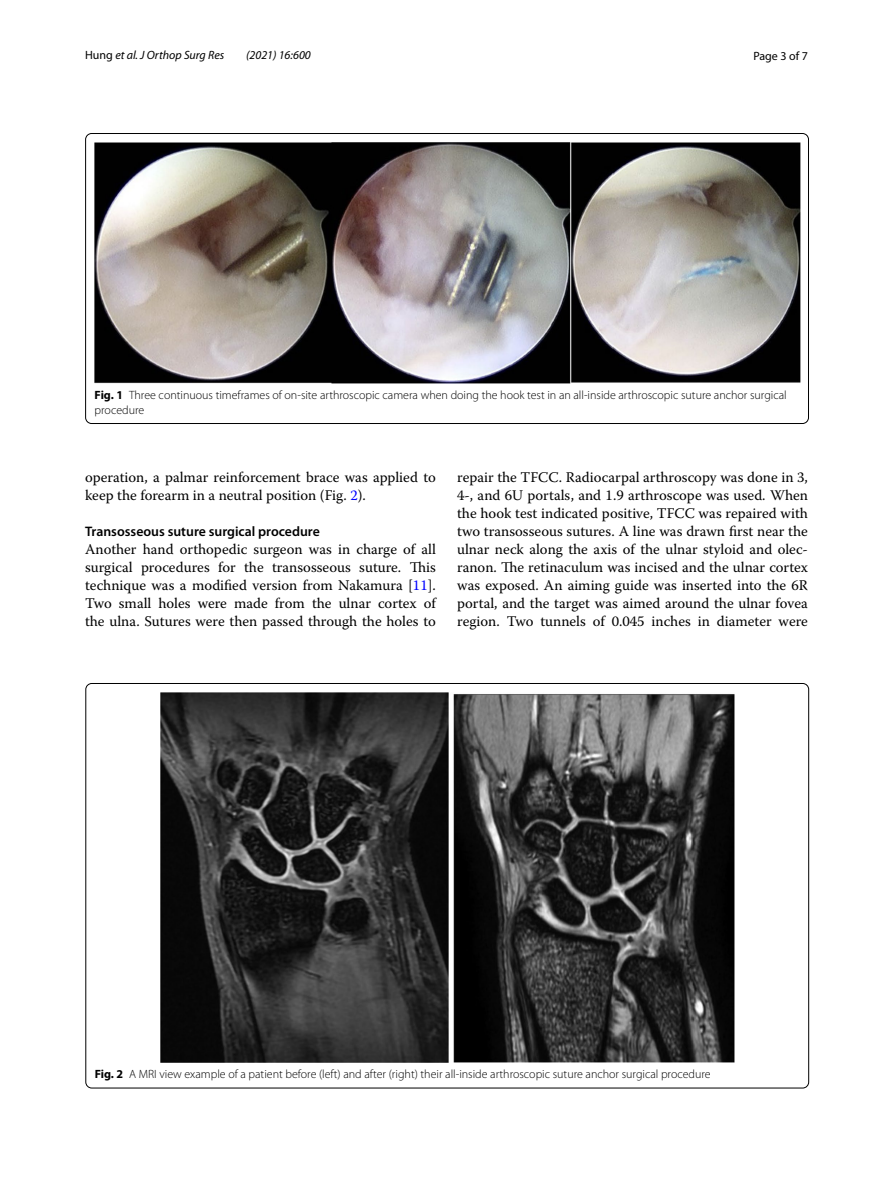
<style>
.page{position:relative;width:893px;height:1187px;background:#fff}
.page>*{position:absolute;margin:0;border:0;box-sizing:border-box;transform-origin:0 0}
.t1{font:14.7px/18px "Warnock Pro";color:#000;text-align:justify}
.t2{font:600 13.8px "Myriad Pro";color:#000}
.t3{font:300 12px/15px "Myriad Pro";color:#000}
.t4{font:italic 12px "Myriad Pro";color:#000}
.t5{font:12px "Myriad Pro";color:#000}
.s1{font-style:normal}
.s2{font-weight:700}
.s3{color:#00f}
</style>
<div class="page">
<img style="left:94px;top:142px;width:706px;height:241px">
<img style="left:160px;top:692px;width:574px;height:370px">
<p class="t4" style="left:85px;top:48px;width:141px"><span class="s1">Hung</span> et al. J Orthop Surg Res</p>
<p class="t4" style="left:246px;top:48px;width:66px">(2021) 16:600</p>
<p class="t5" style="left:753px;top:48px;width:56px">Page 3 of 7</p>
<p class="t3" style="left:95px;top:387px;width:694px"><span class="s2">Fig. 1</span> Three continuous timeframes of on-site arthroscopic camera when doing the hook test in an all-inside arthroscopic suture anchor surgical procedure</p>
<p class="t1" style="left:85px;top:468px;width:352px">operation, a palmar reinforcement brace was applied to keep the forearm in a neutral position (Fig. <span class="s3">2</span>).</p>
<p class="t2" style="left:85px;top:522px;width:236px">Transosseous suture surgical procedure</p>
<p class="t1" style="left:85px;top:540px;width:352px">Another hand orthopedic surgeon was in charge of all surgical procedures for the transosseous suture. This technique was a modified version from Nakamura [<span class="s3">11</span>].<br>Two small holes were made from the ulnar cortex of the ulna. Sutures were then passed through the holes to</p>
<p class="t1" style="left:457px;top:467px;width:352px">repair the TFCC. Radiocarpal arthroscopy was done in 3, 4-, and 6U portals, and 1.9 arthroscope was used. When the hook test indicated positive, TFCC was repaired with two transosseous sutures. A line was drawn first near the ulnar neck along the axis of the ulnar styloid and olec&shy;ranon. The retinaculum was incised and the ulnar cortex was exposed. An aiming guide was inserted into the 6R portal, and the target was aimed around the ulnar fovea region. Two tunnels of 0.045 inches in diameter were</p>
<p class="t3" style="left:95px;top:1066px;width:617px"><span class="s2">Fig. 2</span> A MRI view example of a patient before (left) and after (right) their all-inside arthroscopic suture anchor surgical procedure</p>
</div>
